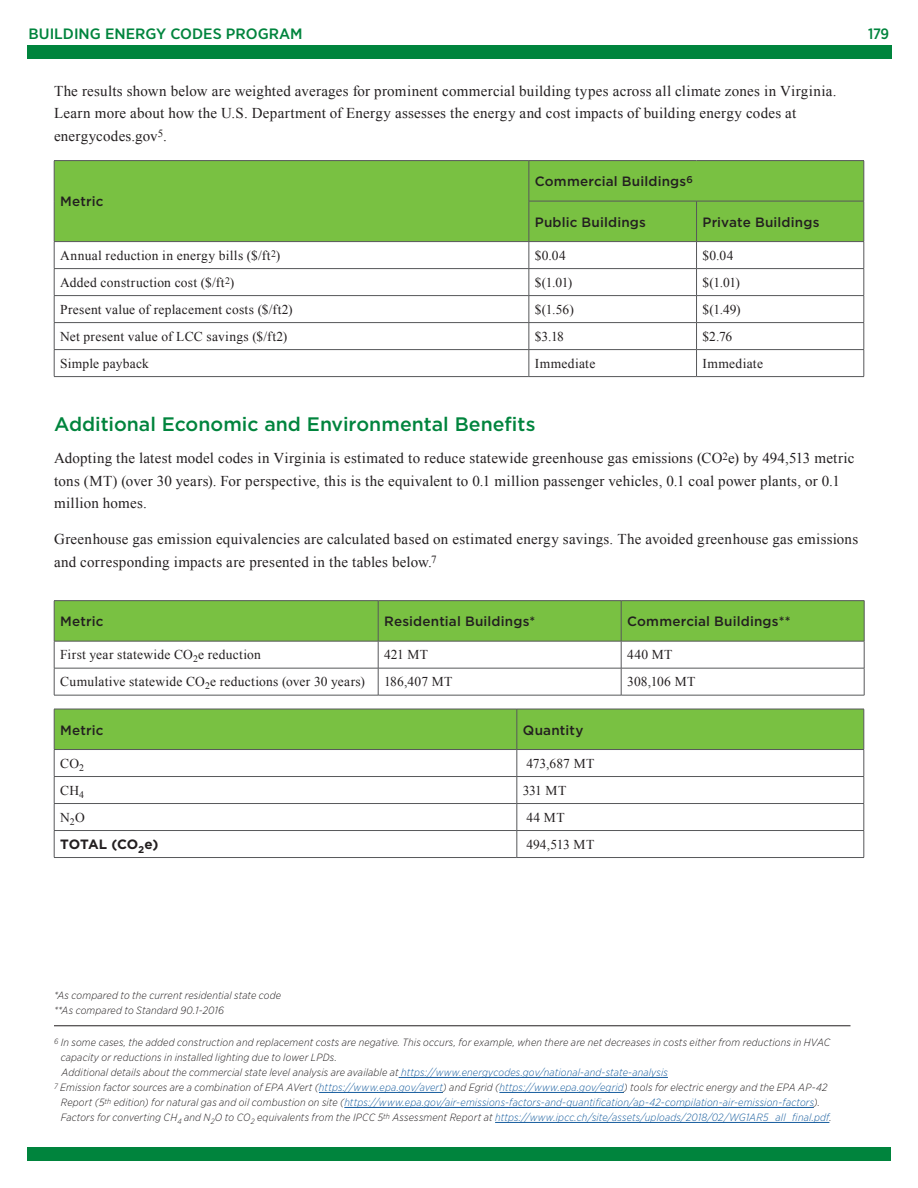
<style>
.page{position:relative;width:918px;height:1188px;background:#fff}
.page>*{position:absolute;margin:0;border:0;box-sizing:border-box;transform-origin:0 0}
.subhead_1{font:500 19.5px "Gotham";color:#00843d}
.body_text{font:15px/22.5px "Times New Roman";letter-spacing:.015em;color:#231f20}
.t1{font:500 15px "Gotham Narrow";color:#00843d;scale:1.1 1}
.t2{font:500 15px "Gotham Narrow";color:#00843d}
.table_text{font:13.5px "Times New Roman";letter-spacing:.02em;color:#231f20}
.table_header{font:500 13.5px "Gotham";letter-spacing:.01em;color:#231f20}
.table_header-2{font:700 13.5px "Gotham";letter-spacing:-.005em;color:#231f20}
.footnote_contd{font:italic 300 10.5px/15px "Gotham Narrow";letter-spacing:.015em;color:#231f20}
.footnote{font:italic 300 10.5px/15px "Gotham Narrow";letter-spacing:.015em;color:#231f20}
.s1{color:#175d9e}
</style>
<div class="page">
<div style="left:55px;top:161px;width:809px;height:80px;background:#79c142"></div>
<hr style="left:54px;top:160px;width:475px;height:1px;background:#57585a">
<hr style="left:54px;top:161px;width:1px;height:40px;background:#57585a">
<hr style="left:54px;top:201px;width:1px;height:40px;background:#57585a">
<hr style="left:529px;top:160px;width:168px;height:1px;background:#57585a">
<hr style="left:529px;top:161px;width:1px;height:40px;background:#57585a">
<hr style="left:697px;top:160px;width:167px;height:1px;background:#57585a">
<hr style="left:864px;top:161px;width:1px;height:40px;background:#57585a">
<hr style="left:529px;top:201px;width:168px;height:1px;background:#57585a">
<hr style="left:529px;top:201px;width:1px;height:40px;background:#57585a">
<hr style="left:697px;top:201px;width:167px;height:1px;background:#57585a">
<hr style="left:696px;top:201px;width:1px;height:40px;background:#57585a">
<hr style="left:864px;top:201px;width:1px;height:40px;background:#57585a">
<hr style="left:54px;top:241px;width:475px;height:1px;background:#57585a">
<hr style="left:529px;top:241px;width:168px;height:1px;background:#57585a">
<hr style="left:697px;top:241px;width:167px;height:1px;background:#57585a">
<hr style="left:54px;top:268px;width:475px;height:1px;background:#57585a">
<hr style="left:529px;top:268px;width:168px;height:1px;background:#57585a">
<hr style="left:697px;top:268px;width:167px;height:1px;background:#57585a">
<hr style="left:54px;top:295px;width:475px;height:1px;background:#57585a">
<hr style="left:529px;top:295px;width:168px;height:1px;background:#57585a">
<hr style="left:697px;top:295px;width:167px;height:1px;background:#57585a">
<hr style="left:54px;top:322px;width:475px;height:1px;background:#57585a">
<hr style="left:529px;top:322px;width:168px;height:1px;background:#57585a">
<hr style="left:697px;top:322px;width:167px;height:1px;background:#57585a">
<hr style="left:54px;top:349px;width:475px;height:1px;background:#57585a">
<svg style="left:54px;top:242px;width:1px;height:134px"></svg>
<hr style="left:529px;top:349px;width:168px;height:1px;background:#57585a">
<svg style="left:529px;top:242px;width:1px;height:134px"></svg>
<hr style="left:697px;top:349px;width:167px;height:1px;background:#57585a">
<svg style="left:696px;top:242px;width:1px;height:134px"></svg>
<svg style="left:864px;top:242px;width:1px;height:134px"></svg>
<hr style="left:54px;top:376px;width:475px;height:1px;background:#57585a">
<hr style="left:529px;top:376px;width:168px;height:1px;background:#57585a">
<hr style="left:697px;top:376px;width:167px;height:1px;background:#57585a">
<hr style="left:54px;top:600px;width:324px;height:1px;background:#57585a">
<hr style="left:378px;top:600px;width:243px;height:1px;background:#57585a">
<hr style="left:621px;top:600px;width:243px;height:1px;background:#57585a">
<svg style="left:54px;top:601px;width:811px;height:94px"></svg>
<hr style="left:54px;top:695px;width:324px;height:1px;background:#57585a">
<hr style="left:378px;top:695px;width:243px;height:1px;background:#57585a">
<hr style="left:621px;top:695px;width:243px;height:1px;background:#57585a">
<svg style="left:54px;top:709px;width:811px;height:148px"></svg>
<hr style="left:54px;top:857px;width:463px;height:1px;background:#57585a">
<hr style="left:517px;top:857px;width:347px;height:1px;background:#57585a">
<hr style="left:54px;top:1025px;width:796px;height:1px;background:#231f20">
<hr style="left:399px;top:1077px;width:269px;height:1px;background:#175d9e">
<hr style="left:319px;top:1092px;width:124px;height:1px;background:#175d9e">
<hr style="left:499px;top:1092px;width:125px;height:1px;background:#175d9e">
<hr style="left:344px;top:1107px;width:470px;height:1px;background:#175d9e">
<hr style="left:495px;top:1122px;width:334px;height:1px;background:#175d9e">
<div style="left:27px;top:45px;width:865px;height:13px;background:#00843d"></div>
<div style="left:27px;top:1147px;width:864px;height:14px;background:#00843d"></div>
<h2 class="t1" style="left:29px;top:24px;width:251px">BUILDING ENERGY CODES PROGRAM</h2>
<h2 class="t2" style="left:868px;top:24px;width:22px">179</h2>
<p class="body_text" style="left:54px;top:79px;width:784px">The results shown below are weighted averages for prominent commercial building types across all climate zones in Virginia.<br>Learn more about how the U.S. Department of Energy assesses the energy and cost impacts of building energy codes at energycodes.gov<sup>5</sup>.</p>
<p class="table_header" style="left:60px;top:193px;width:45px">Metric</p>
<p class="table_header" style="left:535px;top:173px;width:160px">Commercial Buildings<sup>6</sup></p>
<p class="table_header" style="left:535px;top:213px;width:113px">Public Buildings</p>
<p class="table_header" style="left:703px;top:213px;width:118px">Private Buildings</p>
<p class="table_text" style="left:60px;top:246px;width:222px">Annual reduction in energy bills ($/ft<sup>2</sup>)</p>
<p class="table_text" style="left:535px;top:246px;width:32px">$0.04</p>
<p class="table_text" style="left:703px;top:246px;width:32px">$0.04</p>
<p class="table_text" style="left:60px;top:273px;width:176px">Added construction cost ($/ft<sup>2</sup>)</p>
<p class="table_text" style="left:535px;top:273px;width:39px">$(1.01)</p>
<p class="table_text" style="left:703px;top:273px;width:39px">$(1.01)</p>
<p class="table_text" style="left:60px;top:300px;width:234px">Present value of replacement costs ($/ft2)</p>
<p class="table_text" style="left:535px;top:300px;width:41px">$(1.56)</p>
<p class="table_text" style="left:703px;top:300px;width:40px">$(1.49)</p>
<p class="table_text" style="left:60px;top:327px;width:229px">Net present value of LCC savings ($/ft2)</p>
<p class="table_text" style="left:535px;top:327px;width:31px">$3.18</p>
<p class="table_text" style="left:703px;top:327px;width:31px">$2.76</p>
<p class="table_text" style="left:60px;top:354px;width:90px">Simple payback</p>
<p class="table_text" style="left:535px;top:354px;width:62px">Immediate</p>
<p class="table_text" style="left:703px;top:354px;width:62px">Immediate</p>
<p class="subhead_1" style="left:54px;top:411px;width:483px">Additional Economic and Environmental Benefits</p>
<p class="body_text" style="left:54px;top:447px;width:802px">Adopting the latest model codes in Virginia is estimated to reduce statewide greenhouse gas emissions (CO<sup>2</sup>e) by 494,513 metric tons (MT) (over 30 years). For perspective, this is the equivalent to 0.1 million passenger vehicles, 0.1 coal power plants, or 0.1 million homes.</p>
<p class="body_text" style="left:54px;top:528px;width:806px">Greenhouse gas emission equivalencies are calculated based on estimated energy savings. The avoided greenhouse gas emissions and corresponding impacts are presented in the tables below.<sup>7</sup></p>
<p class="table_header" style="left:60px;top:613px;width:45px">Metric</p>
<p class="table_header" style="left:384px;top:613px;width:153px">Residential Buildings*</p>
<p class="table_header" style="left:627px;top:613px;width:165px">Commercial Buildings**</p>
<p class="table_text" style="left:60px;top:646px;width:202px">First year statewide CO<sub>2</sub>e reduction</p>
<p class="table_text" style="left:384px;top:646px;width:45px">421 MT</p>
<p class="table_text" style="left:627px;top:646px;width:47px">440 MT</p>
<p class="table_text" style="left:60px;top:673px;width:306px">Cumulative statewide CO<sub>2</sub>e reductions (over 30 years)</p>
<p class="table_text" style="left:384px;top:673px;width:70px">186,407 MT</p>
<p class="table_text" style="left:627px;top:673px;width:70px">308,106 MT</p>
<p class="table_header" style="left:60px;top:721px;width:45px">Metric</p>
<p class="table_header" style="left:523px;top:721px;width:62px">Quantity</p>
<p class="table_text" style="left:60px;top:754px;width:25px">CO<sub>2</sub></p>
<p class="table_text" style="left:526px;top:754px;width:70px">473,687 MT</p>
<p class="table_text" style="left:60px;top:781px;width:25px">CH<sub>4</sub></p>
<p class="table_text" style="left:523px;top:781px;width:45px">331 MT</p>
<p class="table_text" style="left:60px;top:808px;width:26px">N<sub>2</sub>O</p>
<p class="table_text" style="left:526px;top:808px;width:40px">44 MT</p>
<p class="table_header-2" style="left:60px;top:836px;width:100px">TOTAL (CO<sub>2</sub>e)</p>
<p class="table_text" style="left:526px;top:835px;width:69px">494,513 MT</p>
<p class="footnote_contd" style="left:54px;top:987px;width:229px">*As compared to the current residential state code</p>
<p class="footnote_contd" style="left:54px;top:1002px;width:171px">**As compared to Standard 90.1-2016</p>
<p class="footnote" style="left:61px;top:1035px;width:771px;text-indent:-7px"><sup>6</sup> In some cases, the added construction and replacement costs are negative. This occurs, for example, when there are net decreases in costs either from reductions in HVAC capacity or reductions in installed lighting due to lower LPDs.</p>
<p class="footnote_contd" style="left:61px;top:1065px;width:608px">Additional details about the commercial state level analysis are available at <span class="s1">https://www.energycodes.gov/national-and-state-analysis</span></p>
<p class="footnote_contd" style="left:61px;top:1080px;width:772px;text-indent:-7px"><sup>7</sup> Emission factor sources are a combination of EPA AVert (<span class="s1">https://www.epa.gov/avert</span>) and Egrid (<span class="s1">https://www.epa.gov/egrid</span>) tools for electric energy and the EPA AP-42<br>Report (5<sup>th</sup> edition) for natural gas and oil combustion on site (<span class="s1">https://www.epa.gov/air-emissions-factors-and-quantification/ap-42-compilation-air-emission-factors</span>).<br>Factors for converting CH<sub>4</sub> and N<sub>2</sub>O to CO<sub>2</sub> equivalents from the IPCC 5<sup>th</sup> Assessment Report at <span class="s1">https://www.ipcc.ch/site/assets/uploads/2018/02/WG1AR5_all_final.pdf</span>.</p>
</div>
